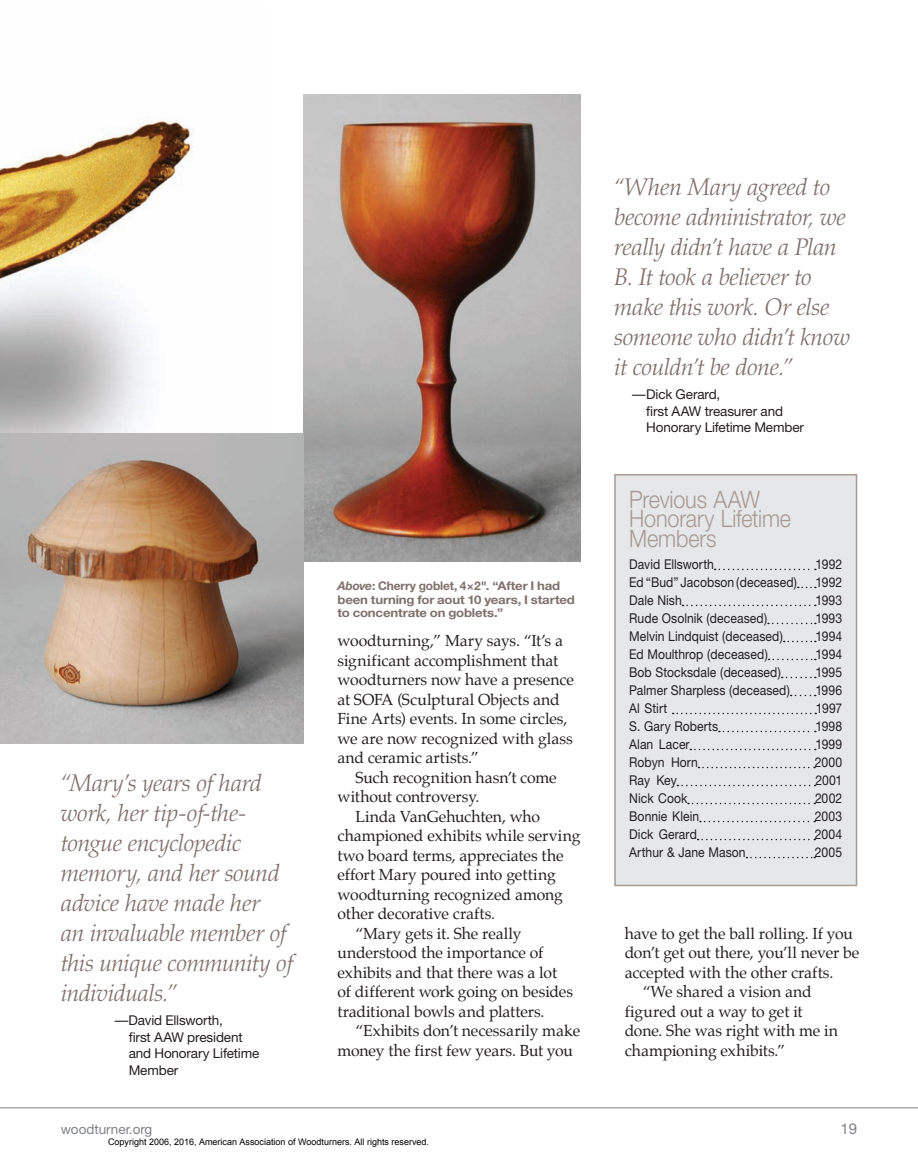
<style>
.page{position:relative;width:918px;height:1175px;background:#fff}
.page>*{position:absolute;margin:0;border:0;box-sizing:border-box;transform-origin:0 0}
.t1{font:italic 300 24px/30px "Palatino";letter-spacing:-.015em;color:#80706b}
.t2{font:300 24px/19.5px "Helvetica Neue";letter-spacing:-.01em;color:#a79a95;scale:.9 1}
.t3{font:15.75px/19.5px "Palatino";letter-spacing:-.005em;color:#231f20}
.t4{font:15px "Helvetica Neue";color:#808285}
.t5{font:13.5px "Helvetica Neue";letter-spacing:.005em;color:#231f20;scale:.9 1}
.t6{font:13.5px/16.5px "Helvetica Neue";letter-spacing:.005em;color:#231f20}
.t7{font:13.5px "Helvetica Neue";letter-spacing:-.015em;color:#231f20}
.t8{font:13.5px "Helvetica Neue";color:#808285}
.t9{font:700 12px/13.5px "Helvetica Neue";letter-spacing:-.01em;color:#80706b}
.t10{font:9px "Arial";color:#000}
.s1{font-style:italic}
</style>
<div class="page">
<hr style="left:0;top:1107px;width:918px;height:1px;background:#808285">
<img style="left:0;top:119px;width:194px;height:314px">
<img style="left:304px;top:94px;width:276px;height:467px">
<img style="left:0;top:433px;width:304px;height:310px">
<div style="left:615px;top:475px;width:241px;height:410px;background:#e6e7e9"></div>
<svg style="left:715px;top:568px;width:101px;height:2px"></svg>
<svg style="left:798px;top:586px;width:18px;height:2px"></svg>
<svg style="left:683px;top:604px;width:133px;height:2px"></svg>
<svg style="left:768px;top:622px;width:48px;height:2px"></svg>
<svg style="left:784px;top:640px;width:32px;height:2px"></svg>
<svg style="left:769px;top:658px;width:47px;height:2px"></svg>
<svg style="left:782px;top:676px;width:34px;height:2px"></svg>
<svg style="left:791px;top:694px;width:25px;height:2px"></svg>
<svg style="left:673px;top:712px;width:143px;height:2px"></svg>
<svg style="left:719px;top:730px;width:97px;height:2px"></svg>
<svg style="left:690px;top:748px;width:126px;height:2px"></svg>
<svg style="left:699px;top:766px;width:116px;height:2px"></svg>
<svg style="left:677px;top:784px;width:139px;height:2px"></svg>
<svg style="left:688px;top:802px;width:127px;height:2px"></svg>
<svg style="left:700px;top:820px;width:115px;height:2px"></svg>
<svg style="left:698px;top:838px;width:117px;height:2px"></svg>
<svg style="left:746px;top:856px;width:69px;height:2px"></svg>
<div style="left:614px;top:474px;width:243px;height:412px;border:2px solid #a79a95"></div>
<p class="t1" style="left:61px;top:768px;width:234px">“Mary’s years of hard work, her tip-of-the&shy;tongue encyclopedic memory, and her sound advice have made her<br>an invaluable member of this unique community of individuals.”</p>
<p class="t7" style="left:115px;top:1012px;width:110px">—David Ellsworth,</p>
<p class="t6" style="left:129px;top:1028px;width:115px">first AAW president</p>
<p class="t6" style="left:129px;top:1045px;width:132px">and Honorary Lifetime<br>Member</p>
<p class="t9" style="left:338px;top:579px;width:239px"><span class="s1">Above</span>: Cherry goblet, 4×2". “After I had been turning for aout 10 years, I started to concentrate on goblets.”</p>
<p class="t3" style="left:338px;top:632px;width:238px">woodturning,” Mary says. “It’s a significant accomplishment that woodturners now have a presence at SOFA (Sculptural Objects and<br>Fine Arts) events. In some circles, we are now recognized with glass and ceramic artists.”</p>
<p class="t3" style="left:338px;top:768px;width:221px;text-indent:18px">Such recognition hasn’t come without controversy.</p>
<p class="t3" style="left:338px;top:807px;width:244px;text-indent:18px">Linda VanGehuchten, who championed exhibits while serving two board terms, appreciates the effort Mary poured into getting woodturning recognized among other decorative crafts.</p>
<p class="t3" style="left:338px;top:924px;width:237px;text-indent:18px">“Mary gets it. She really understood the importance of exhibits and that there was a lot of different work going on besides traditional bowls and platters.</p>
<p class="t3" style="left:338px;top:1022px;width:244px;text-indent:18px">“Exhibits don’t necessarily make money the first few years. But you</p>
<p class="t1" style="left:614px;top:172px;width:238px">“When Mary agreed to become administrator, we really didn’t have a Plan<br>B. It took a believer to make this work. Or else someone who didn’t know it couldn’t be done.”</p>
<p class="t6" style="left:632px;top:386px;width:90px">—Dick Gerard,</p>
<p class="t6" style="left:646px;top:402px;width:159px">first AAW treasurer and<br>Honorary Lifetime Member</p>
<p class="t2" style="left:629px;top:489px;width:181px">Previous AAW<br>Honorary Lifetime<br>Members</p>
<p class="t5" style="left:629px;top:556px;width:96px">David Ellsworth</p>
<p class="t5" style="left:816px;top:556px;width:31px">1992</p>
<p class="t5" style="left:629px;top:574px;width:188px">Ed “Bud” Jacobson (deceased)</p>
<p class="t5" style="left:816px;top:574px;width:31px">1992</p>
<p class="t5" style="left:629px;top:592px;width:60px">Dale Nish</p>
<p class="t5" style="left:816px;top:592px;width:31px">1993</p>
<p class="t5" style="left:629px;top:610px;width:155px">Rude Osolnik (deceased)</p>
<p class="t5" style="left:816px;top:610px;width:31px">1993</p>
<p class="t5" style="left:629px;top:628px;width:172px">Melvin Lindquist (deceased)</p>
<p class="t5" style="left:816px;top:628px;width:31px">1994</p>
<p class="t5" style="left:629px;top:646px;width:156px">Ed Moulthrop (deceased)</p>
<p class="t5" style="left:816px;top:646px;width:31px">1994</p>
<p class="t5" style="left:629px;top:664px;width:170px">Bob Stocksdale (deceased)</p>
<p class="t5" style="left:816px;top:664px;width:31px">1995</p>
<p class="t5" style="left:629px;top:682px;width:180px">Palmer Sharpless (deceased)</p>
<p class="t5" style="left:815px;top:682px;width:31px">1996</p>
<p class="t5" style="left:629px;top:700px;width:44px">Al Stirt</p>
<p class="t5" style="left:816px;top:700px;width:31px">1997</p>
<p class="t5" style="left:629px;top:718px;width:100px">S. Gary Roberts</p>
<p class="t5" style="left:816px;top:718px;width:31px">1998</p>
<p class="t5" style="left:629px;top:736px;width:69px">Alan Lacer</p>
<p class="t5" style="left:816px;top:736px;width:31px">1999</p>
<p class="t5" style="left:629px;top:754px;width:78px">Robyn Horn</p>
<p class="t5" style="left:815px;top:754px;width:32px">2000</p>
<p class="t5" style="left:629px;top:772px;width:54px">Ray Key</p>
<p class="t5" style="left:815px;top:772px;width:31px">2001</p>
<p class="t5" style="left:629px;top:790px;width:66px">Nick Cook</p>
<p class="t5" style="left:815px;top:790px;width:32px">2002</p>
<p class="t5" style="left:629px;top:808px;width:79px">Bonnie Klein</p>
<p class="t5" style="left:815px;top:808px;width:32px">2003</p>
<p class="t5" style="left:629px;top:826px;width:77px">Dick Gerard</p>
<p class="t5" style="left:815px;top:826px;width:32px">2004</p>
<p class="t5" style="left:629px;top:844px;width:131px">Arthur &amp; Jane Mason</p>
<p class="t5" style="left:815px;top:844px;width:32px">2005</p>
<p class="t3" style="left:625px;top:924px;width:236px">have to get the ball rolling. If you don’t get out there, you’ll never be accepted with the other crafts.</p>
<p class="t3" style="left:625px;top:983px;width:215px;text-indent:18px">“We shared a vision and figured out a way to get it done. She was right with me in championing exhibits.”</p>
<p class="t8" style="left:61px;top:1120px;width:93px">woodturner.org</p>
<p class="t4" style="left:841px;top:1119px;width:18px">19</p>
<p class="t10" style="left:108px;top:1136px;width:323px">Copyright 2006, 2016, American Association of Woodturners. All rights reserved.</p>
</div>
